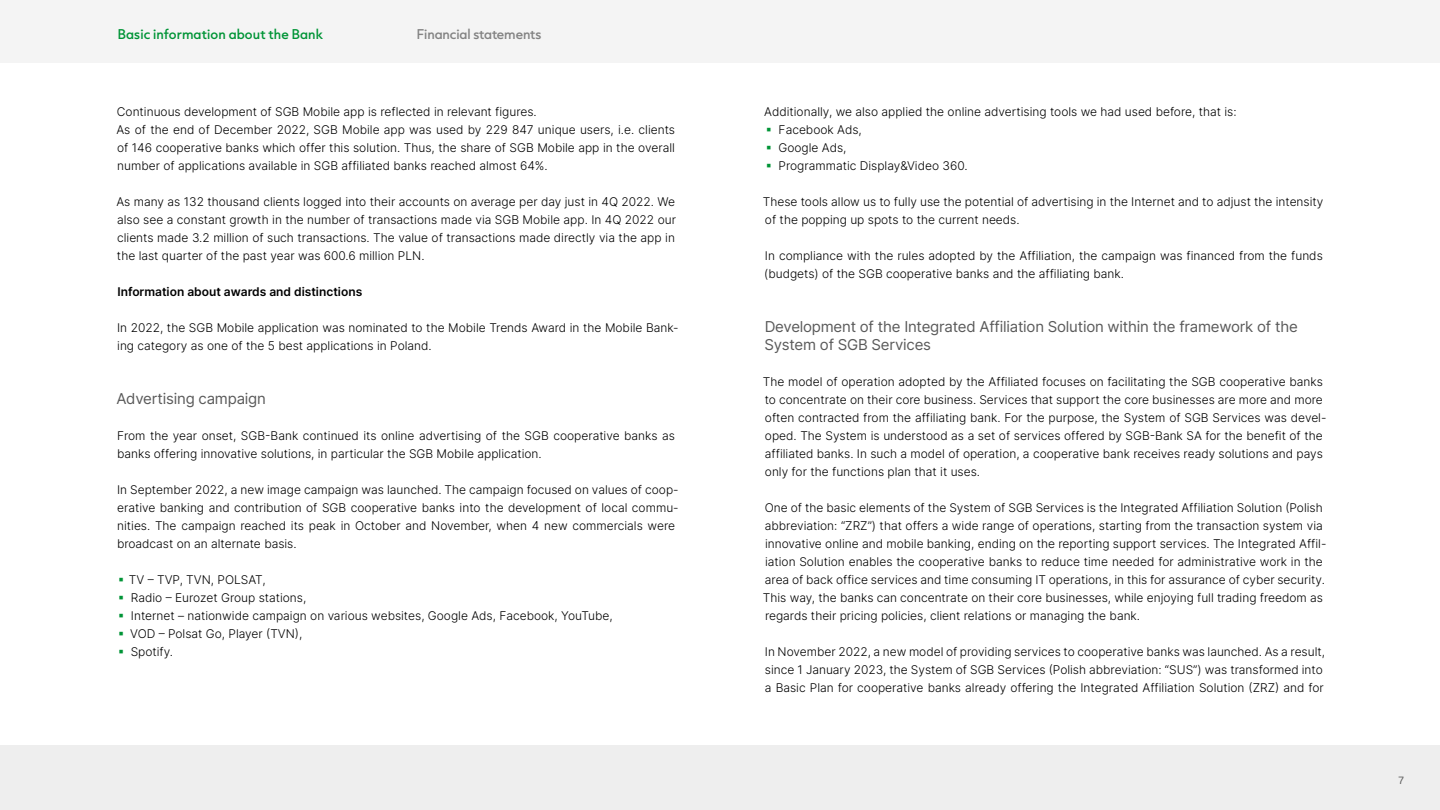
<style>
.page{position:relative;width:1440px;height:810px;background:#fff}
.page>*{position:absolute;margin:0;border:0;box-sizing:border-box;transform-origin:0 0}
.t1{font:15px/18px "Inter";letter-spacing:-.015em;color:#5a5a5a}
.t2{font:300 12px/18px "Inter";color:#000}
.t3{font:600 12px "Inter";color:#000}
.t4{font:500 12px "Capitana";letter-spacing:.01em;color:#009436}
.t5{font:500 12px "Capitana";letter-spacing:-.005em;color:#838383}
.t6{font:10.5px "Sequel Sans Book Head";color:#5a5a5a}
</style>
<div class="page">
<div style="left:0;top:0;width:1440px;height:63px;background:#f4f4f4"></div>
<div style="left:0;top:746px;width:1440px;height:64px;background:#eee"></div>
<p class="t4" style="left:118px;top:25px;width:207px">Basic information about the Bank</p>
<p class="t5" style="left:417px;top:25px;width:126px">Financial statements</p>
<p class="t2" style="left:116px;top:102px;width:560px">Continuous development of SGB Mobile app is reflected in relevant figures.<br>As of the end of December 2022, SGB Mobile app was used by 229 847 unique users, i.e. clients of 146 cooperative banks which offer this solution. Thus, the share of SGB Mobile app in the overall number of applications available in SGB affiliated banks reached almost 64%.</p>
<p class="t2" style="left:116px;top:192px;width:561px;text-align:justify">As many as 132 thousand clients logged into their accounts on average per day just in 4Q 2022. We also see a constant growth in the number of transactions made via SGB Mobile app. In 4Q 2022 our clients made 3.2 million of such transactions. The value of transactions made directly via the app in the last quarter of the past year was 600.6 million PLN.</p>
<p class="t3" style="left:117px;top:282px;width:246px">Information about awards and distinctions</p>
<p class="t2" style="left:117px;top:318px;width:563px">In 2022, the SGB Mobile application was nominated to the Mobile Trends Award in the Mobile Bank&shy;ing category as one of the 5 best applications in Poland.</p>
<p class="t1" style="left:116px;top:389px;width:151px">Advertising campaign</p>
<p class="t2" style="left:117px;top:426px;width:559px">From the year onset, SGB-Bank continued its online advertising of the SGB cooperative banks as banks offering innovative solutions, in particular the SGB Mobile application.</p>
<p class="t2" style="left:117px;top:480px;width:563px">In September 2022, a new image campaign was launched. The campaign focused on values of coop&shy;erative banking and contribution of SGB cooperative banks into the development of local commu&shy;nities. The campaign reached its peak in October and November, when 4 new commercials were broadcast on an alternate basis.</p>
<p class="t2" style="left:129px;top:570px;width:485px">TV – TVP, TVN, POLSAT,<br>Radio – Eurozet Group stations,<br>Internet – nationwide campaign on various websites, Google Ads, Facebook, YouTube, VOD – Polsat Go, Player (TVN),<br>Spotify.</p>
<p class="t2" style="left:778px;top:102px;width:460px;text-indent:-14px">Additionally, we also applied the online advertising tools we had used before, that is:<br>Facebook Ads,<br>Google Ads,<br>Programmatic Display&amp;Video 360.</p>
<p class="t2" style="left:763px;top:192px;width:562px">These tools allow us to fully use the potential of advertising in the Internet and to adjust the intensity of the popping up spots to the current needs.</p>
<p class="t2" style="left:764px;top:246px;width:560px">In compliance with the rules adopted by the Affiliation, the campaign was financed from the funds (budgets) of the SGB cooperative banks and the affiliating bank.</p>
<p class="t1" style="left:764px;top:317px;width:535px">Development of the Integrated Affiliation Solution within the framework of the<br>System of SGB Services</p>
<p class="t2" style="left:763px;top:372px;width:565px">The model of operation adopted by the Affiliated focuses on facilitating the SGB cooperative banks to concentrate on their core business. Services that support the core businesses are more and more often contracted from the affiliating bank. For the purpose, the System of SGB Services was devel&shy;oped. The System is understood as a set of services offered by SGB-Bank SA for the benefit of the affiliated banks. In such a model of operation, a cooperative bank receives ready solutions and pays only for the functions plan that it uses.</p>
<p class="t2" style="left:763px;top:498px;width:565px">One of the basic elements of the System of SGB Services is the Integrated Affiliation Solution (Polish abbreviation: “ZRZ”) that offers a wide range of operations, starting from the transaction system via innovative online and mobile banking, ending on the reporting support services. The Integrated Affil&shy;iation Solution enables the cooperative banks to reduce time needed for administrative work in the area of back office services and time consuming IT operations, in this for assurance of cyber security.<br>This way, the banks can concentrate on their core businesses, while enjoying full trading freedom as regards their pricing policies, client relations or managing the bank.</p>
<p class="t2" style="left:765px;top:642px;width:562px">In November 2022, a new model of providing services to cooperative banks was launched. As a result, since 1 January 2023, the System of SGB Services (Polish abbreviation: “SUS”) was transformed into a Basic Plan for cooperative banks already offering the Integrated Affiliation Solution (ZRZ) and for</p>
<p class="t6" style="left:1399px;top:773px;width:7px">7</p>
</div>
